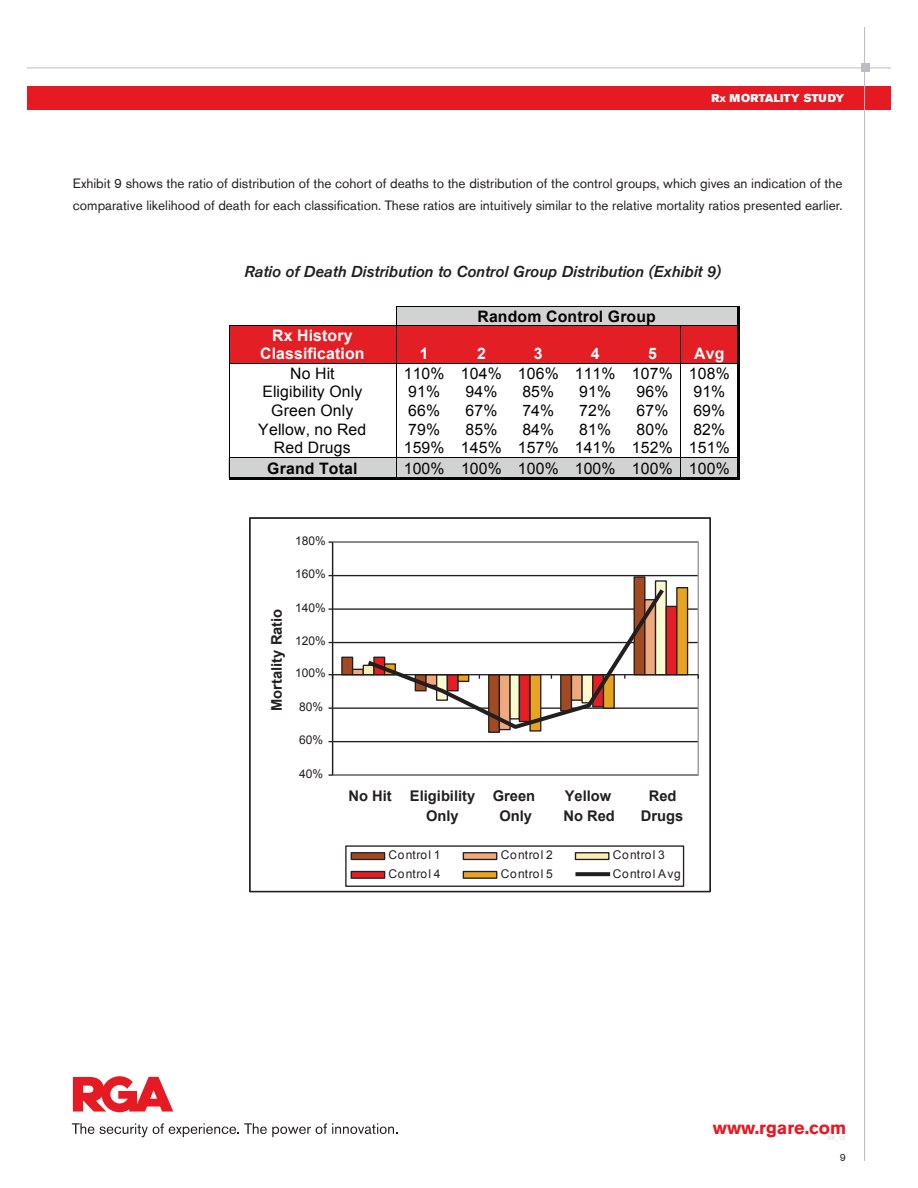
<style>
.page{position:relative;width:918px;height:1188px;background:#fff}
.page>*{position:absolute;margin:0;border:0;box-sizing:border-box;transform-origin:0 0}
.t1{font:700 18px "Akzidenz Grotesk Std";color:#e51a23}
.t2{font:15.75px "Arial";letter-spacing:.01em;color:#040503}
.t3{font:italic 500 15.75px "Akzidenz Grotesk Std";color:#231f20}
.t4{font:700 15.75px/18.3px "Arial";letter-spacing:.01em;color:#fff;text-align:center}
.t5{font:700 15.75px "Arial";letter-spacing:.01em;color:#040503}
.t6{font:700 14.7px/20.1px "Arial";color:#231f20}
.t7{font:13.5px/22.5px "Akzidenz Grotesk Std";color:#231f20}
.t8{font:12px "Arial";letter-spacing:.05em;color:#231f20}
.t9{font:11.25px "Akzidenz Grotesk Std Super";letter-spacing:.03em;color:#fff}
.t10{font:10.5px "Akzidenz Grotesk Std";color:#231f20}
.t11{font:6px "Akzidenz Grotesk Std";color:#d0d4d8}
.s1{font-size:7.8px}
</style>
<div class="page">
<svg style="left:72px;top:1123px;width:325px;height:14px"></svg>
<svg style="left:73px;top:1076px;width:100px;height:36px"></svg>
<div style="left:27px;top:87px;width:864px;height:23px;background:#e51a23"></div>
<hr style="left:27px;top:68px;width:864px;height:1px;background:#bcbdc0">
<hr style="left:864px;top:27px;width:1px;height:1134px;background:#bcbdc0">
<div style="left:861px;top:63px;width:8px;height:9px;background:#bcbdc0"></div>
<div style="left:396px;top:306px;width:343px;height:19px;background:#d1d3d2"></div>
<div style="left:229px;top:458px;width:510px;height:19px;background:#d1d3d2"></div>
<div style="left:229px;top:325px;width:508px;height:38px;background:#e41e25"></div>
<hr style="left:396px;top:306px;width:341px;height:1px;background:#040503">
<hr style="left:230px;top:325px;width:166px;height:1px;background:#040503">
<svg style="left:396px;top:307px;width:1px;height:18px"></svg>
<hr style="left:396px;top:325px;width:57px;height:1px;background:#040503">
<hr style="left:454px;top:325px;width:56px;height:1px;background:#040503">
<hr style="left:510px;top:325px;width:57px;height:1px;background:#040503">
<hr style="left:568px;top:325px;width:56px;height:1px;background:#040503">
<hr style="left:625px;top:325px;width:55px;height:1px;background:#040503">
<hr style="left:681px;top:325px;width:56px;height:1px;background:#040503">
<svg style="left:737px;top:306px;width:2px;height:20px"></svg>
<hr style="left:229px;top:326px;width:1px;height:37px;background:#040503">
<hr style="left:396px;top:326px;width:1px;height:37px;background:#040503">
<hr style="left:680px;top:326px;width:1px;height:37px;background:#040503">
<hr style="left:737px;top:326px;width:2px;height:37px;background:#040503">
<hr style="left:230px;top:363px;width:166px;height:1px;background:#040503">
<hr style="left:396px;top:363px;width:57px;height:1px;background:#040503">
<hr style="left:454px;top:363px;width:56px;height:1px;background:#040503">
<hr style="left:510px;top:363px;width:57px;height:1px;background:#040503">
<hr style="left:568px;top:363px;width:56px;height:1px;background:#040503">
<hr style="left:625px;top:363px;width:55px;height:1px;background:#040503">
<hr style="left:681px;top:363px;width:56px;height:1px;background:#040503">
<hr style="left:230px;top:457px;width:166px;height:1px;background:#040503">
<hr style="left:396px;top:457px;width:57px;height:1px;background:#040503">
<hr style="left:454px;top:457px;width:56px;height:1px;background:#040503">
<hr style="left:510px;top:457px;width:57px;height:1px;background:#040503">
<hr style="left:568px;top:457px;width:56px;height:1px;background:#040503">
<hr style="left:625px;top:457px;width:55px;height:1px;background:#040503">
<hr style="left:681px;top:457px;width:56px;height:1px;background:#040503">
<svg style="left:229px;top:363px;width:1px;height:114px"></svg>
<hr style="left:229px;top:477px;width:167px;height:3px;background:#040503">
<svg style="left:396px;top:364px;width:2px;height:116px"></svg>
<hr style="left:398px;top:477px;width:55px;height:3px;background:#040503">
<hr style="left:454px;top:477px;width:56px;height:3px;background:#040503">
<hr style="left:511px;top:477px;width:56px;height:3px;background:#040503">
<hr style="left:568px;top:477px;width:56px;height:3px;background:#040503">
<hr style="left:625px;top:477px;width:55px;height:3px;background:#040503">
<svg style="left:680px;top:363px;width:3px;height:117px"></svg>
<hr style="left:683px;top:477px;width:54px;height:3px;background:#040503">
<svg style="left:737px;top:363px;width:2px;height:117px"></svg>
<hr style="left:333px;top:741px;width:365px;height:1px;background:#231f20">
<hr style="left:333px;top:707px;width:365px;height:2px;background:#231f20">
<hr style="left:333px;top:642px;width:365px;height:1px;background:#231f20">
<hr style="left:333px;top:608px;width:365px;height:2px;background:#231f20">
<hr style="left:333px;top:575px;width:365px;height:1px;background:#231f20">
<div style="left:332px;top:541px;width:367px;height:235px;border:1px solid #939598"></div>
<div style="left:342px;top:657px;width:11px;height:18px;background:#a24b23"></div>
<div style="left:341px;top:657px;width:12px;height:18px;border:1px solid #231f20"></div>
<div style="left:488px;top:674px;width:12px;height:59px;border:1px solid #231f20"></div>
<div style="left:634px;top:577px;width:11px;height:98px;background:#a24b23"></div>
<div style="left:634px;top:576px;width:12px;height:99px;border:1px solid #231f20"></div>
<div style="left:353px;top:669px;width:10px;height:6px;background:#efa97d"></div>
<div style="left:352px;top:669px;width:12px;height:6px;border:1px solid #231f20"></div>
<div style="left:656px;top:581px;width:10px;height:94px;background:#fbf9cf"></div>
<div style="left:655px;top:580px;width:12px;height:95px;border:1px solid #231f20"></div>
<div style="left:666px;top:606px;width:11px;height:69px;background:#e41e25"></div>
<div style="left:666px;top:606px;width:12px;height:69px;border:1px solid #231f20"></div>
<div style="left:677px;top:588px;width:11px;height:87px;background:#e8a421"></div>
<div style="left:676px;top:587px;width:12px;height:88px;border:1px solid #231f20"></div>
<hr style="left:332px;top:542px;width:1px;height:233px;background:#231f20">
<hr style="left:333px;top:674px;width:365px;height:1px;background:#231f20">
<svg style="left:363px;top:585px;width:305px;height:146px"></svg>
<div style="left:345px;top:845px;width:339px;height:42px;border:1px solid #231f20"></div>
<div style="left:351px;top:853px;width:34px;height:6px;background:#a24b23"></div>
<div style="left:351px;top:852px;width:34px;height:8px;border:1px solid #231f20"></div>
<div style="left:463px;top:853px;width:34px;height:6px;background:#efa97d"></div>
<div style="left:463px;top:852px;width:34px;height:8px;border:1px solid #231f20"></div>
<div style="left:575px;top:853px;width:34px;height:6px;background:#f9edb3"></div>
<div style="left:575px;top:852px;width:34px;height:8px;border:1px solid #231f20"></div>
<div style="left:351px;top:872px;width:34px;height:6px;background:#e41e25"></div>
<div style="left:351px;top:871px;width:34px;height:8px;border:1px solid #231f20"></div>
<div style="left:463px;top:872px;width:34px;height:6px;background:#e8a421"></div>
<div style="left:463px;top:871px;width:34px;height:8px;border:1px solid #231f20"></div>
<svg style="left:575px;top:872px;width:35px;height:4px"></svg>
<p class="t9" style="left:711px;top:92px;width:135px">R<span class="s1">x</span> MORTALITY STUDY</p>
<p class="t7" style="left:73px;top:172px;width:771px">Exhibit 9 shows the ratio of distribution of the cohort of deaths to the distribution of the control groups, which gives an indication of the comparative likelihood of death for each classification. These ratios are intuitively similar to the relative mortality ratios presented earlier.</p>
<p class="t3" style="left:244px;top:263px;width:478px">Ratio of Death Distribution to Control Group Distribution (Exhibit 9)</p>
<p class="t5" style="left:477px;top:306px;width:180px">Random Control Group</p>
<p class="t4" style="left:260px;top:327px;width:106px">Rx History<br>Classification</p>
<p class="t4" style="left:420px;top:345px;width:10px">1</p>
<p class="t4" style="left:477px;top:345px;width:10px">2</p>
<p class="t4" style="left:534px;top:345px;width:10px">3</p>
<p class="t4" style="left:591px;top:345px;width:10px">4</p>
<p class="t4" style="left:648px;top:345px;width:10px">5</p>
<p class="t4" style="left:694px;top:345px;width:32px">Avg</p>
<p class="t2" style="left:290px;top:363px;width:46px">No Hit</p>
<p class="t2" style="left:404px;top:363px;width:327px">110% 104% 106% 111% 107% 108%</p>
<p class="t2" style="left:262px;top:382px;width:101px">Eligibility Only</p>
<p class="t2" style="left:408px;top:382px;width:33px">91%</p>
<p class="t2" style="left:465px;top:382px;width:33px">94%</p>
<p class="t2" style="left:522px;top:382px;width:33px">85%</p>
<p class="t2" style="left:579px;top:382px;width:33px">91%</p>
<p class="t2" style="left:636px;top:382px;width:33px">96%</p>
<p class="t2" style="left:693px;top:382px;width:33px">91%</p>
<p class="t2" style="left:271px;top:400px;width:84px">Green Only</p>
<p class="t2" style="left:408px;top:400px;width:33px">66%</p>
<p class="t2" style="left:465px;top:400px;width:33px">67%</p>
<p class="t2" style="left:522px;top:400px;width:33px">74%</p>
<p class="t2" style="left:579px;top:400px;width:33px">72%</p>
<p class="t2" style="left:636px;top:400px;width:33px">67%</p>
<p class="t2" style="left:693px;top:400px;width:33px">69%</p>
<p class="t2" style="left:258px;top:419px;width:110px">Yellow, no Red</p>
<p class="t2" style="left:408px;top:419px;width:33px">79%</p>
<p class="t2" style="left:465px;top:419px;width:33px">85%</p>
<p class="t2" style="left:522px;top:419px;width:33px">84%</p>
<p class="t2" style="left:579px;top:419px;width:33px">81%</p>
<p class="t2" style="left:636px;top:419px;width:33px">80%</p>
<p class="t2" style="left:693px;top:419px;width:33px">82%</p>
<p class="t2" style="left:274px;top:437px;width:78px">Red Drugs</p>
<p class="t2" style="left:404px;top:437px;width:327px">159% 145% 157% 141% 152% 151%</p>
<p class="t5" style="left:267px;top:458px;width:92px">Grand Total</p>
<p class="t2" style="left:404px;top:458px;width:327px">100% 100% 100% 100% 100% 100%</p>
<p class="t8" style="left:295px;top:533px;width:32px">180%</p>
<p class="t6" style="left:267px;top:711px;width:104px;rotate:-90deg">Mortality Ratio</p>
<p class="t8" style="left:295px;top:566px;width:32px">160%</p>
<p class="t8" style="left:295px;top:600px;width:32px">140%</p>
<p class="t8" style="left:295px;top:633px;width:32px">120%</p>
<p class="t8" style="left:295px;top:665px;width:32px">100%</p>
<p class="t8" style="left:299px;top:699px;width:25px">80%</p>
<p class="t8" style="left:299px;top:732px;width:25px">60%</p>
<p class="t8" style="left:299px;top:766px;width:25px">40%</p>
<p class="t6" style="left:426px;top:786px;width:51px;text-indent:-77px">No Hit Eligibility<br>Only</p>
<p class="t6" style="left:493px;top:786px;width:44px;text-align:center">Green<br>Only</p>
<p class="t6" style="left:563px;top:786px;width:53px">Yellow<br>No Red</p>
<p class="t6" style="left:641px;top:786px;width:44px;text-align:center">Red<br>Drugs</p>
<p class="t8" style="left:389px;top:847px;width:54px">Control 1</p>
<p class="t8" style="left:501px;top:847px;width:54px">Control 2</p>
<p class="t8" style="left:613px;top:847px;width:54px">Control 3</p>
<p class="t8" style="left:389px;top:866px;width:54px">Control 4</p>
<p class="t8" style="left:501px;top:866px;width:54px">Control 5</p>
<p class="t8" style="left:613px;top:866px;width:69px">Control Avg</p>
<h1 class="t1" style="left:713px;top:1117px;width:135px">www.rgare.com</h1>
<p class="t11" style="left:828px;top:1135px;width:19px">06_12</p>
<p class="t10" style="left:840px;top:1151px;width:8px">9</p>
</div>
